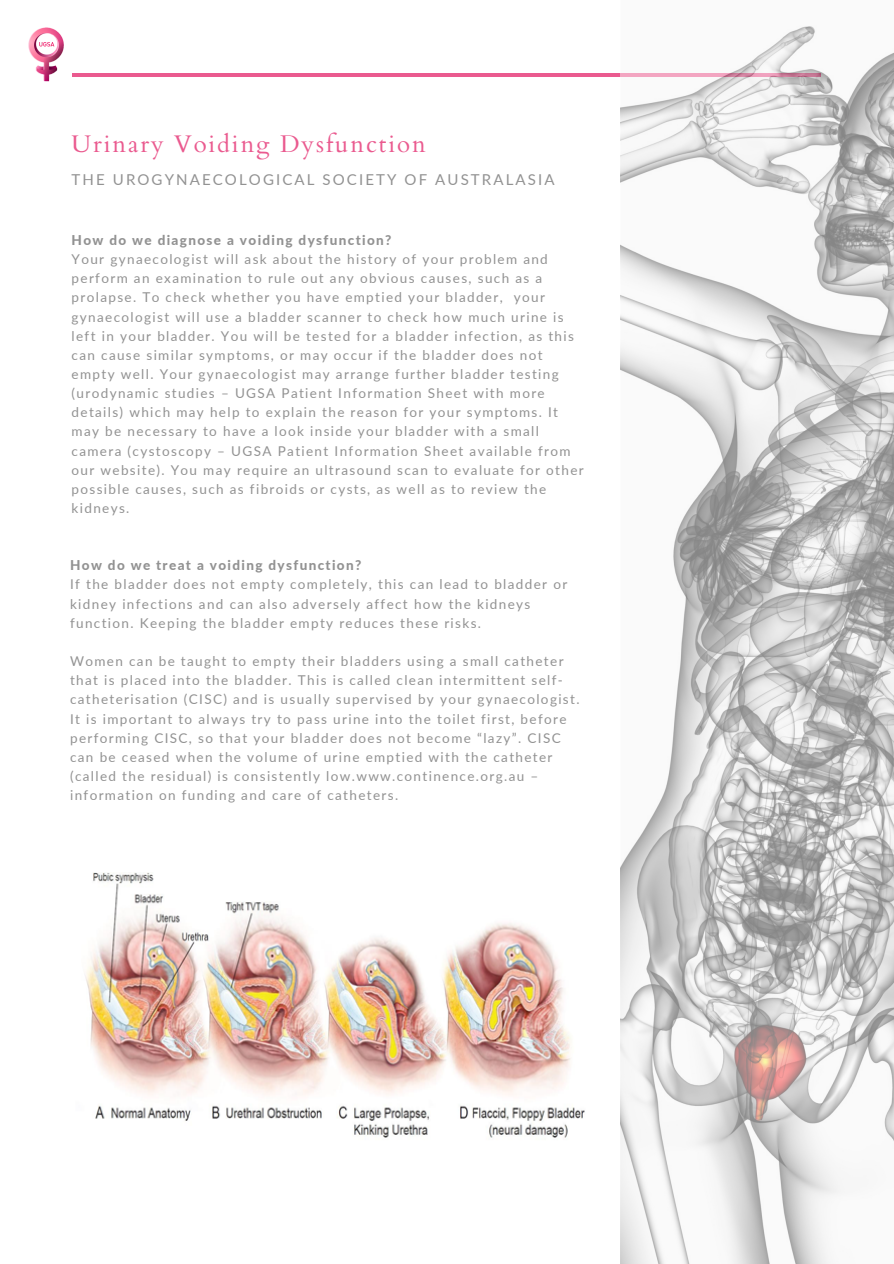
<style>
.page{position:relative;width:894px;height:1264px;background:#fff}
.page>*{position:absolute;margin:0;border:0;box-sizing:border-box;transform-origin:0 0}
.t1{font:24px "Cardo";letter-spacing:.08em;color:#ea5a8f}
.t2{font:15px "Lato";letter-spacing:.14em;color:#929292}
.t3{font:13.5px/19.2px "Lato";letter-spacing:.1em;color:#929292}
.t4{font:800 13.5px "Lato";letter-spacing:.1em;color:#929292}
</style>
<div class="page">
<hr style="left:72px;top:74px;width:748px;height:3px;background:#ea5a8f">
<img style="left:28px;top:27px;width:36px;height:55px">
<img style="left:85px;top:872px;width:500px;height:266px">
<img style="left:620px;top:26px;width:273px;height:1237px">
<p class="t1" style="left:72px;top:128px;width:355px">Urinary Voiding Dysfunction</p>
<p class="t2" style="left:72px;top:170px;width:484px">THE UROGYNAECOLOGICAL SOCIETY OF AUSTRALASIA</p>
<p class="t4" style="left:72px;top:232px;width:321px">How do we diagnose a voiding dysfunction?</p>
<p class="t3" style="left:72px;top:249px;width:513px">Your gynaecologist will ask about the history of your problem and perform an examination to rule out any obvious causes, such as a prolapse. To check whether you have emptied your bladder, your gynaecologist will use a bladder scanner to check how much urine is left in your bladder. You will be tested for a bladder infection, as this can cause similar symptoms, or may occur if the bladder does not empty well. Your gynaecologist may arrange further bladder testing (urodynamic studies – UGSA Patient Information Sheet with more details) which may help to explain the reason for your symptoms. It may be necessary to have a look inside your bladder with a small camera (cystoscopy – UGSA Patient Information Sheet available from our website). You may require an ultrasound scan to evaluate for other possible causes, such as fibroids or cysts, as well as to review the kidneys.</p>
<p class="t4" style="left:70px;top:557px;width:293px">How do we treat a voiding dysfunction?</p>
<p class="t3" style="left:70px;top:574px;width:498px">If the bladder does not empty completely, this can lead to bladder or kidney infections and can also adversely affect how the kidneys function. Keeping the bladder empty reduces these risks.</p>
<p class="t3" style="left:70px;top:651px;width:511px">Women can be taught to empty their bladders using a small catheter that is placed into the bladder. This is called clean intermittent self&shy;catheterisation (CISC) and is usually supervised by your gynaecologist.<br>It is important to always try to pass urine into the toilet first, before performing CISC, so that your bladder does not become “lazy”. CISC can be ceased when the volume of urine emptied with the catheter (called the residual) is consistently low.www.continence.org.au – information on funding and care of catheters.</p>
</div>
